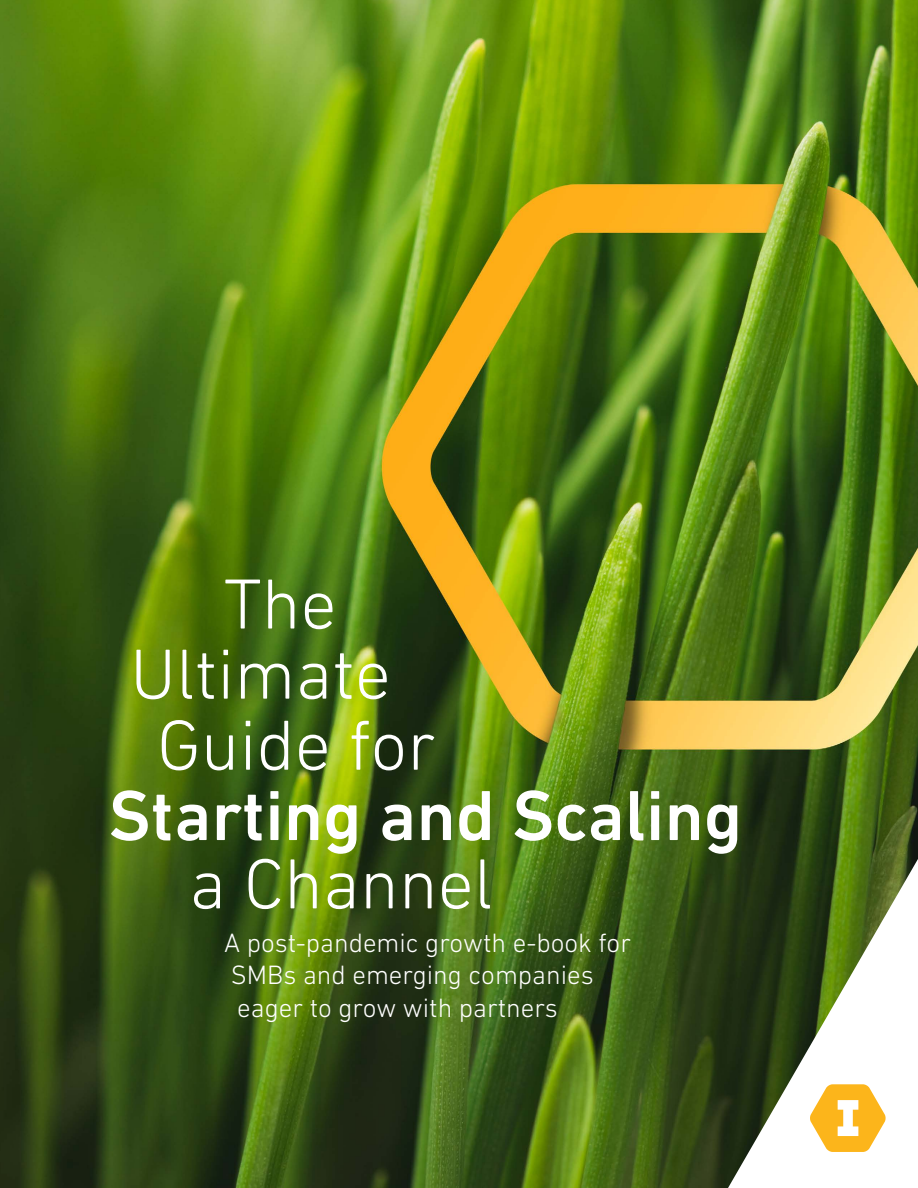
<style>
.page{position:relative;width:918px;height:1188px;background:#fff}
.page>*{position:absolute;margin:0;border:0;box-sizing:border-box;transform-origin:0 0}
.t1{font:300 72px "DIN Next LT Pro";color:#fff}
.t2{font:500 72px "DIN Next LT Pro";color:#fff}
.t3{font:300 27px/32.4px "DIN Next LT Pro";color:#fff}
</style>
<div class="page">
<img style="left:0;top:0;width:918px;height:1188px">
<svg style="left:728px;top:859px;width:190px;height:329px"></svg>
<svg style="left:810px;top:1084px;width:76px;height:68px"></svg>
<h1 class="t1" style="left:224px;top:563px;width:114px">The</h1>
<h1 class="t1" style="left:130px;top:633px;width:262px">Ultimate</h1>
<h1 class="t1" style="left:157px;top:704px;width:280px">Guide for</h1>
<h1 class="t2" style="left:109px;top:774px;width:635px">Starting and Scaling</h1>
<h1 class="t1" style="left:189px;top:843px;width:305px">a Channel</h1>
<p class="t3" style="left:224px;top:926px;width:409px">A post-pandemic growth e-book for<br>SMBs and emerging companies eager to grow with partners</p>
</div>
